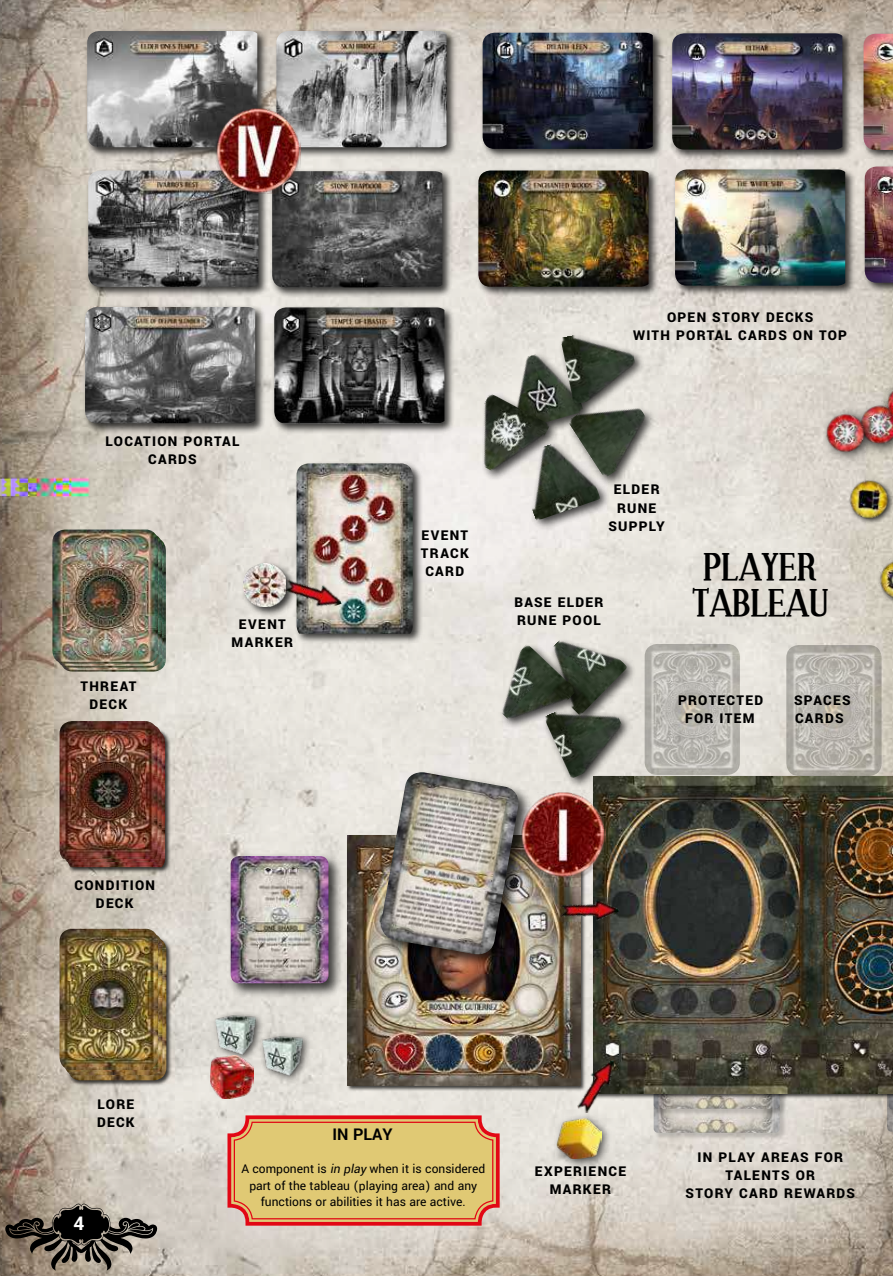
<style>
.page{position:relative;width:893px;height:1276px;background:#fff}
.page>*{position:absolute;margin:0;border:0;box-sizing:border-box;transform-origin:0 0}
.t1{font:700 36px/36.5px "Effloresce";color:#000;text-align:center}
.t2{font:700 21px "Yantramanav";color:#fff}
.t3{font:700 18px "Yantramanav";color:#000}
.t4{font:900 15px/18px "Yantramanav";letter-spacing:.085em;color:#000;text-align:center}
.t5{font:13.5px/16.5px "Yantramanav";color:#000;text-align:center}
.s1{font-style:italic}
</style>
<div class="page">
<img style="left:0;top:0;width:893px;height:1276px">
<svg style="left:5px;top:1203px;width:152px;height:67px;background:#6d655b"></svg>
<div style="left:887px;top:926px;width:6px;height:212px;background:#000;opacity:.35"></div>
<img style="left:887px;top:1099px;width:6px;height:32px">
<div style="left:888px;top:904px;width:5px;height:212px;background:#000;opacity:.35"></div>
<img style="left:889px;top:1099px;width:4px;height:10px">
<div style="left:653px;top:928px;width:134px;height:211px;background:#000;opacity:.35"></div>
<img style="left:654px;top:1115px;width:126px;height:17px">
<div style="left:653px;top:904px;width:134px;height:211px;background:#000;opacity:.35"></div>
<img style="left:654px;top:1099px;width:126px;height:9px">
<img style="left:593px;top:776px;width:300px;height:317px">
<div style="left:346px;top:834px;width:241px;height:257px;background:#000;opacity:.75"></div>
<img style="left:348px;top:835px;width:232px;height:250px">
<img style="left:645px;top:644px;width:95px;height:131px">
<img style="left:786px;top:645px;width:96px;height:131px">
<div style="left:66px;top:728px;width:105px;height:145px;background:#000;opacity:.75"></div>
<img style="left:67px;top:729px;width:98px;height:138px">
<img style="left:64px;top:724px;width:98px;height:138px">
<img style="left:60px;top:721px;width:97px;height:138px">
<img style="left:555px;top:879px;width:64px;height:62px">
<div style="left:67px;top:936px;width:106px;height:150px;background:#000;opacity:.75"></div>
<img style="left:68px;top:937px;width:98px;height:143px">
<img style="left:64px;top:933px;width:98px;height:142px">
<img style="left:60px;top:928px;width:98px;height:142px">
<div style="left:211px;top:1010px;width:54px;height:53px;background:#000;opacity:.75"></div>
<img style="left:215px;top:1013px;width:42px;height:43px">
<div style="left:670px;top:31px;width:183px;height:129px;background:#000;opacity:.75"></div>
<img style="left:672px;top:33px;width:170px;height:116px">
<div style="left:672px;top:167px;width:184px;height:129px;background:#000;opacity:.75"></div>
<img style="left:675px;top:169px;width:170px;height:117px">
<div style="left:861px;top:31px;width:32px;height:130px;background:#000;opacity:.75"></div>
<img style="left:864px;top:34px;width:29px;height:116px">
<div style="left:476px;top:168px;width:183px;height:129px;background:#000;opacity:.75"></div>
<img style="left:478px;top:170px;width:170px;height:117px">
<div style="left:862px;top:164px;width:31px;height:129px;background:#000;opacity:.75"></div>
<img style="left:865px;top:166px;width:28px;height:117px">
<div style="left:258px;top:1031px;width:54px;height:53px;background:#000;opacity:.75"></div>
<img style="left:262px;top:1034px;width:42px;height:43px">
<img style="left:210px;top:1055px;width:43px;height:43px">
<div style="left:480px;top:30px;width:184px;height:130px;background:#000;opacity:.75"></div>
<img style="left:483px;top:33px;width:170px;height:116px">
<div style="left:853px;top:399px;width:40px;height:58px;background:#000;opacity:.75"></div>
<img style="left:856px;top:403px;width:37px;height:44px">
<div style="left:82px;top:304px;width:184px;height:130px;background:#000;opacity:.75"></div>
<img style="left:85px;top:307px;width:170px;height:116px">
<div style="left:272px;top:305px;width:183px;height:129px;background:#000;opacity:.75"></div>
<img style="left:274px;top:307px;width:170px;height:116px">
<div style="left:228px;top:853px;width:116px;height:145px;background:#000;opacity:.75"></div>
<img style="left:231px;top:856px;width:97px;height:127px">
<img style="left:60px;top:537px;width:106px;height:134px">
<img style="left:57px;top:533px;width:105px;height:134px">
<img style="left:52px;top:529px;width:106px;height:134px">
<div style="left:378px;top:769px;width:155px;height:200px;background:#000;opacity:.75"></div>
<img style="left:379px;top:772px;width:142px;height:185px">
<div style="left:847px;top:478px;width:46px;height:47px;background:#d3cdc2"></div>
<img style="left:846px;top:476px;width:47px;height:47px">
<div style="left:878px;top:558px;width:15px;height:47px;background:#d5cfc1"></div>
<img style="left:876px;top:557px;width:17px;height:44px">
<div style="left:241px;top:561px;width:56px;height:56px;background:#000;opacity:.75"></div>
<img style="left:243px;top:563px;width:43px;height:44px">
<img style="left:521px;top:792px;width:85px;height:85px">
<img style="left:573px;top:1060px;width:46px;height:53px">
<div style="left:552px;top:1112px;width:61px;height:58px;background:#000;opacity:.75"></div>
<img style="left:556px;top:1118px;width:45px;height:40px">
<svg style="left:226px;top:1113px;width:275px;height:114px;background:#e0b772"></svg>
<div style="left:234px;top:1121px;width:259px;height:98px;border:1px solid #e20714;border-radius:18px"></div>
<div style="left:294px;top:461px;width:129px;height:183px;background:#000;opacity:.75"></div>
<img style="left:297px;top:463px;width:116px;height:170px">
<img style="left:281px;top:566px;width:61px;height:54px">
<img style="left:499px;top:346px;width:68px;height:84px">
<div style="left:558px;top:332px;width:88px;height:83px;background:#000;opacity:.75"></div>
<img style="left:560px;top:324px;width:81px;height:80px">
<div style="left:481px;top:392px;width:78px;height:89px;background:#000;opacity:.75"></div>
<img style="left:458px;top:393px;width:92px;height:92px">
<div style="left:567px;top:406px;width:89px;height:81px;background:#000;opacity:.75"></div>
<img style="left:567px;top:384px;width:94px;height:94px">
<div style="left:530px;top:442px;width:80px;height:89px;background:#000;opacity:.75"></div>
<img style="left:514px;top:434px;width:86px;height:87px">
<div style="left:550px;top:638px;width:87px;height:86px;background:#000;opacity:.75"></div>
<img style="left:531px;top:619px;width:97px;height:69px">
<div style="left:820px;top:406px;width:58px;height:58px;background:#000;opacity:.75"></div>
<img style="left:823px;top:408px;width:46px;height:46px">
<div style="left:880px;top:377px;width:13px;height:58px;background:#000;opacity:.75"></div>
<img style="left:877px;top:385px;width:16px;height:45px">
<div style="left:500px;top:643px;width:86px;height:87px;background:#000;opacity:.75"></div>
<img style="left:480px;top:644px;width:97px;height:96px">
<div style="left:542px;top:709px;width:90px;height:79px;background:#000;opacity:.75"></div>
<img style="left:543px;top:688px;width:91px;height:91px">
<div style="left:274px;top:28px;width:183px;height:130px;background:#000;opacity:.75"></div>
<img style="left:276px;top:31px;width:171px;height:116px">
<div style="left:85px;top:28px;width:183px;height:130px;background:#000;opacity:.75"></div>
<img style="left:87px;top:31px;width:170px;height:116px">
<div style="left:269px;top:169px;width:184px;height:129px;background:#000;opacity:.75"></div>
<img style="left:272px;top:171px;width:170px;height:116px">
<div style="left:86px;top:168px;width:183px;height:130px;background:#000;opacity:.75"></div>
<img style="left:88px;top:171px;width:170px;height:116px">
<img style="left:215px;top:108px;width:85px;height:85px">
<p class="t4" style="left:105px;top:433px;width:136px">LOCATION PORTAL<br>CARDS</p>
<p class="t4" style="left:80px;top:677px;width:57px">THREAT<br>DECK</p>
<p class="t4" style="left:74px;top:876px;width:82px">CONDITION<br>DECK</p>
<p class="t4" style="left:232px;top:615px;width:63px">EVENT<br>MARKER</p>
<p class="t4" style="left:633px;top:309px;width:216px">OPEN STORY DECKS<br>WITH PORTAL CARDS ON TOP</p>
<p class="t4" style="left:421px;top:527px;width:49px;text-align:justify">EVENT TRACK CARD</p>
<p class="t4" style="left:608px;top:481px;width:58px">ELDER<br>RUNE<br>SUPPLY</p>
<p class="t4" style="left:514px;top:594px;width:90px;text-align:left">BASE ELDER<br>RUNE POOL</p>
<h1 class="t1" style="left:692px;top:549px;width:138px">PLAYER<br>TABLEAU</h1>
<p class="t4" style="left:678px;top:692px;width:87px">PROTECTED</p>
<p class="t4" style="left:794px;top:692px;width:58px">SPACES</p>
<p class="t4" style="left:685px;top:710px;width:71px">FOR ITEM</p>
<p class="t4" style="left:795px;top:710px;width:50px">CARDS</p>
<p class="t4" style="left:97px;top:1096px;width:39px;text-align:left">LORE<br>DECK</p>
<h2 class="t2" style="left:74px;top:1210px;width:12px">4</h2>
<p class="t3" style="left:332px;top:1123px;width:62px">IN PLAY</p>
<p class="t5" style="left:241px;top:1161px;width:245px">A component is <span class="s1">in play</span> when it is considered part of the tableau (playing area) and any functions or abilities it has are active.</p>
<p class="t4" style="left:535px;top:1162px;width:93px">EXPERIENCE<br>MARKER</p>
<p class="t4" style="left:686px;top:1149px;width:171px">IN PLAY AREAS FOR<br>TALENTS OR<br>STORY CARD REWARDS</p>
</div>
